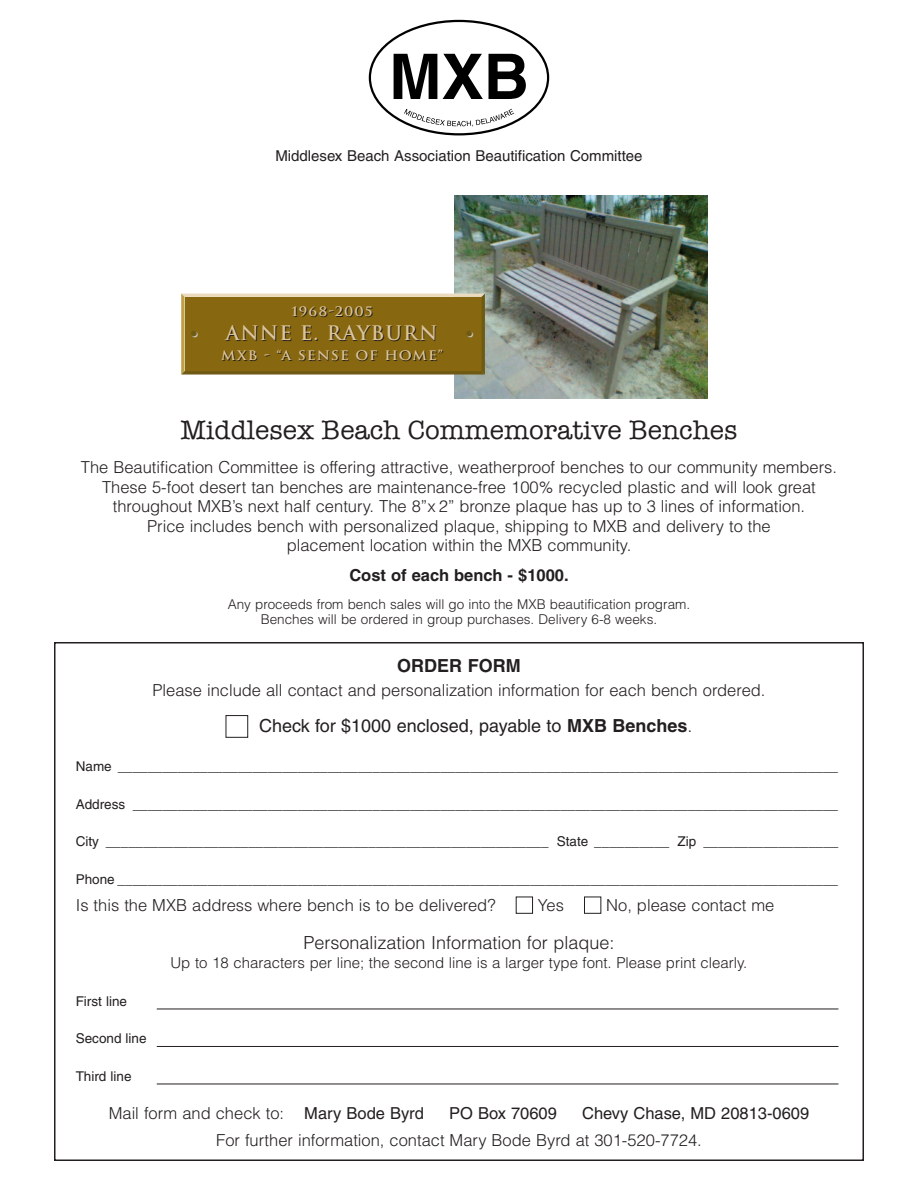
<style>
.page{position:relative;width:918px;height:1188px;background:#fff}
.page>*{position:absolute;margin:0;border:0;box-sizing:border-box;transform-origin:0 0}
.t1{font:27px "American Typewriter";color:#231f20}
.t2{font:700 19.5px "Trajan";letter-spacing:.055em;color:#dec597}
.t3{font:18px "Helvetica";color:#231f20}
.t4{font:300 18px "Helvetica";color:#231f20}
.t5{font:700 18px "Helvetica";color:#231f20}
.t6{font:18px "Helvetica";color:#6f5a13}
.t7{font:300 16.5px/19.5px "Helvetica";color:#231f20;text-align:center}
.t8{font:16.5px "Helvetica";color:#231f20}
.t9{font:700 16.5px "Helvetica";color:#231f20}
.t10{font:300 15px "Helvetica";color:#231f20}
.t11{font:15px "Helvetica";color:#231f20}
.t12{font:13.5px "Helvetica";color:#231f20}
.t13{font:300 13.5px/15px "Helvetica";color:#231f20;text-align:center}
.t14{font:700 12.75px "Trajan";letter-spacing:.065em;color:#dec597;scale:1.1 1}
.s1{font-family:"Helvetica";font-weight:400;font-size:18px;color:#6f5a13}
.s2{font-weight:700}
.s3{font-weight:300}
.s4{font-weight:400}
</style>
<div class="page">
<svg style="left:369px;top:20px;width:180px;height:115px"></svg>
<hr style="left:157px;top:1009px;width:681px;height:1px;background:#231f20">
<hr style="left:157px;top:1046px;width:681px;height:1px;background:#231f20">
<hr style="left:157px;top:1084px;width:681px;height:1px;background:#231f20">
<div style="left:226px;top:715px;width:22px;height:23px;border:1px solid #231f20"></div>
<div style="left:516px;top:897px;width:17px;height:17px;border:1px solid #231f20"></div>
<div style="left:584px;top:897px;width:17px;height:17px;border:1px solid #231f20"></div>
<img style="left:454px;top:196px;width:254px;height:202px">
<svg style="left:181px;top:294px;width:304px;height:81px"></svg>
<p class="t11" style="left:275px;top:150px;width:369px">Middlesex Beach Association Beautification Committee</p>
<p class="t14" style="left:291px;top:304px;width:75px">1968-2005</p>
<p class="t2" style="left:191px;top:322px;width:248px"><span class="s1">•</span> ANNE E. RAYBURN</p>
<p class="t6" style="left:466px;top:327px;width:8px">•</p>
<p class="t14" style="left:221px;top:348px;width:203px">MXB - “A SENSE OF HOME”</p>
<h1 class="t1" style="left:181px;top:414px;width:558px">Middlesex Beach Commemorative Benches</h1>
<p class="t7" style="left:81px;top:458px;width:758px">The Beautification Committee is offering attractive, weatherproof benches to our community members.<br>These 5-foot desert tan benches are maintenance-free 100% recycled plastic and will look great throughout MXB’s next half century. The 8”x 2” bronze plaque has up to 3 lines of information.<br>Price includes bench with personalized plaque, shipping to MXB and delivery to the<br>placement location within the MXB community.</p>
<p class="t9" style="left:349px;top:570px;width:221px">Cost of each bench - $1000.</p>
<p class="t13" style="left:228px;top:597px;width:464px">Any proceeds from bench sales will go into the MXB beautification program.<br>Benches will be ordered in group purchases. Delivery 6-8 weeks.</p>
<p class="t5" style="left:397px;top:660px;width:125px">ORDER FORM</p>
<p class="t7" style="left:152px;top:681px;width:615px">Please include all contact and personalization information for each bench ordered.</p>
<p class="t3" style="left:259px;top:720px;width:435px">Check for $1000 enclosed, payable to <span class="s2">MXB Benches</span><span class="s3">.</span></p>
<p class="t12" style="left:76px;top:762px;width:764px">Name ________________________________________________________________________________________________</p>
<p class="t12" style="left:76px;top:799px;width:764px">Address ______________________________________________________________________________________________</p>
<p class="t12" style="left:76px;top:837px;width:764px">City ___________________________________________________________ State __________ Zip __________________</p>
<p class="t12" style="left:76px;top:874px;width:764px">Phone ________________________________________________________________________________________________</p>
<p class="t7" style="left:76px;top:896px;width:421px">Is this the MXB address where bench is to be delivered?</p>
<p class="t7" style="left:538px;top:896px;width:27px">Yes</p>
<p class="t7" style="left:606px;top:896px;width:170px">No, please contact me</p>
<p class="t4" style="left:304px;top:932px;width:312px">Personalization Information for plaque:</p>
<p class="t10" style="left:170px;top:954px;width:579px">Up to 18 characters per line; the second line is a larger type font. Please print clearly.</p>
<p class="t12" style="left:76px;top:996px;width:53px">First line</p>
<p class="t12" style="left:76px;top:1034px;width:72px">Second line</p>
<p class="t12" style="left:76px;top:1071px;width:57px">Third line</p>
<p class="t7" style="left:109px;top:1103px;width:317px">Mail form and check to: <span class="s4">Mary Bode Byrd</span></p>
<p class="t8" style="left:449px;top:1107px;width:109px">PO Box 70609</p>
<p class="t8" style="left:582px;top:1107px;width:229px">Chevy Chase, MD 20813-0609</p>
<p class="t7" style="left:216px;top:1130px;width:487px">For further information, contact Mary Bode Byrd at 301-520-7724.</p>
</div>
